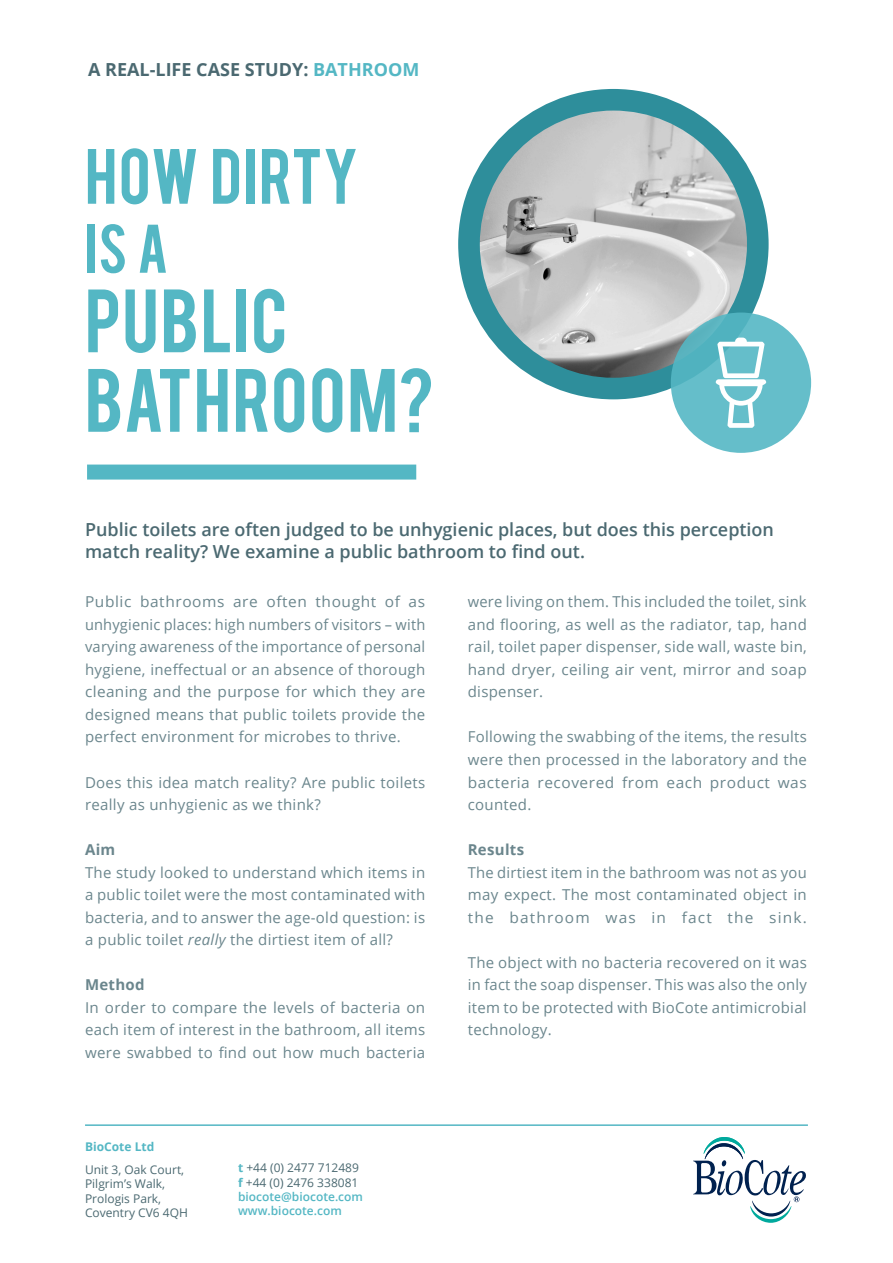
<style>
.page{position:relative;width:893px;height:1263px;background:#fff}
.page>*{position:absolute;margin:0;border:0;box-sizing:border-box;transform-origin:0 0}
.t1{font:70.5px "Bebas";letter-spacing:.02em;color:#54b7c4}
.t2{font:61.5px "Bebas";letter-spacing:.015em;color:#54b7c4}
.t3{font:54px "Bebas";color:#54b7c4}
.t4{font:600 18px/22.5px "Open Sans";color:#4b6971}
.t5{font:700 18px "Open Sans";color:#4b6971}
.t6{font:15px/22.5px "Open Sans";letter-spacing:.02em;color:#6b868d;text-align:justify}
.t7{font:700 15px "Open Sans";letter-spacing:.02em;color:#6b868d}
.t8{font:600 12px/14.4px "Open Sans";color:#54b7c4}
.t9{font:12px/14.4px "Open Sans";color:#4b6971}
.t10{font:700 12px "Open Sans";color:#54b7c4}
.s1{color:#54b7c4}
.s2{font-style:italic}
.s3{font-weight:700}
.s4{font-weight:400;color:#4b6971}
</style>
<div class="page">
<svg style="left:693px;top:1137px;width:113px;height:86px"></svg>
<hr style="left:85px;top:1124px;width:723px;height:2px;background:#54b7c4">
<div style="left:87px;top:465px;width:329px;height:15px;background:#54b7c4"></div>
<div style="left:458px;top:89px;width:311px;height:310px;background:#2e8e9b;border-radius:50%"></div>
<img style="left:480px;top:111px;width:267px;height:267px;border-radius:134px">
<svg style="left:671px;top:312px;width:140px;height:141px;fill:#65beca"></svg>
<svg style="left:716px;top:338px;width:50px;height:90px"></svg>
<p class="t5" style="left:88px;top:57px;width:333px">A REAL-LIFE CASE STUDY: <span class="s1">BATHROOM</span></p>
<p class="t2" style="left:85px;top:132px;width:275px">HOW DIRTY</p>
<p class="t3" style="left:85px;top:209px;width:85px">IS A</p>
<p class="t1" style="left:85px;top:270px;width:204px">PUBLIC</p>
<p class="t1" style="left:85px;top:349px;width:351px">BATHROOM?</p>
<p class="t4" style="left:85px;top:518px;width:690px">Public toilets are often judged to be unhygienic places, but does this perception match reality? We examine a public bathroom to find out.</p>
<p class="t6" style="left:85px;top:590px;width:342px">Public bathrooms are often thought of as unhygienic places: high numbers of visitors – with varying awareness of the importance of personal hygiene, ineffectual or an absence of thorough cleaning and the purpose for which they are designed means that public toilets provide the perfect environment for microbes to thrive.</p>
<p class="t6" style="left:85px;top:770px;width:342px">Does this idea match reality? Are public toilets really as unhygienic as we think?</p>
<p class="t7" style="left:85px;top:839px;width:32px">Aim</p>
<p class="t6" style="left:85px;top:860px;width:342px">The study looked to understand which items in a public toilet were the most contaminated with bacteria, and to answer the age-old question: is a public toilet <span class="s2">really</span> the dirtiest item of all?</p>
<p class="t7" style="left:85px;top:974px;width:61px">Method</p>
<p class="t6" style="left:85px;top:995px;width:342px">In order to compare the levels of bacteria on each item of interest in the bathroom, all items were swabbed to find out how much bacteria</p>
<p class="t10" style="left:85px;top:1138px;width:71px">BioCote Ltd</p>
<p class="t9" style="left:85px;top:1162px;width:104px">Unit 3, Oak Court,<br>Pilgrim’s Walk,<br>Prologis Park,<br>Coventry CV6 4QH</p>
<p class="t8" style="left:238px;top:1160px;width:126px"><span class="s3">t</span> <span class="s4">+44 (0) 2477 712489 </span><span class="s3">f</span> <span class="s4">+44 (0) 2476 338081 </span>biocote@biocote.com www.biocote.com</p>
<p class="t6" style="left:468px;top:590px;width:341px">were living on them. This included the toilet, sink and flooring, as well as the radiator, tap, hand rail, toilet paper dispenser, side wall, waste bin, hand dryer, ceiling air vent, mirror and soap dispenser.</p>
<p class="t6" style="left:468px;top:725px;width:341px">Following the swabbing of the items, the results were then processed in the laboratory and the bacteria recovered from each product was counted.</p>
<p class="t7" style="left:468px;top:839px;width:58px">Results</p>
<p class="t6" style="left:468px;top:860px;width:341px">The dirtiest item in the bathroom was not as you may expect. The most contaminated object in the bathroom was in fact the sink.</p>
<p class="t6" style="left:468px;top:950px;width:341px">The object with no bacteria recovered on it was in fact the soap dispenser. This was also the only item to be protected with BioCote antimicrobial technology.</p>
</div>
